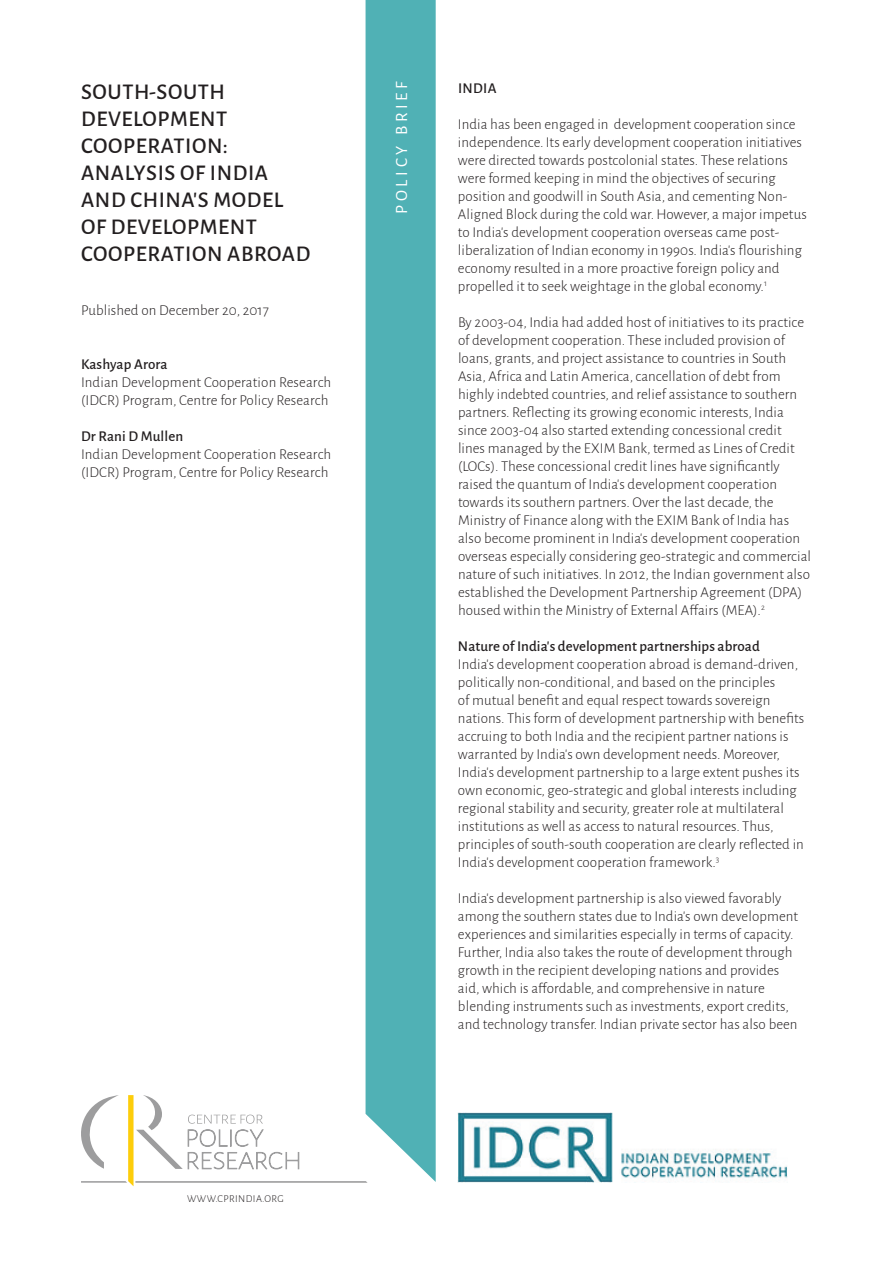
<style>
.page{position:relative;width:893px;height:1263px;background:#fff}
.page>*{position:absolute;margin:0;border:0;box-sizing:border-box;transform-origin:0 0}
.t1{font:500 22.5px/27px "Alegreya Sans";letter-spacing:.025em;color:#231f20}
.t2{font:17.25px "Alegreya Sans";letter-spacing:.215em;color:#fff}
.t3{font:300 15px/18px "Alegreya Sans";letter-spacing:.005em;color:#231f20}
.t4{font:500 15px "Alegreya Sans";letter-spacing:.005em;color:#231f20}
.t5{font:300 10.5px "Alegreya Sans";letter-spacing:.04em;color:#231f20}
</style>
<div class="page">
<div style="left:366px;top:0;width:70px;height:1182px;background:#50b1b5"></div>
<svg style="left:81px;top:1095px;width:287px;height:91px"></svg>
<img style="left:457px;top:1112px;width:330px;height:71px">
<h1 class="t1" style="left:81px;top:79px;width:231px">SOUTH-SOUTH<br>DEVELOPMENT<br>COOPERATION:<br>ANALYSIS OF INDIA<br>AND CHINA’S MODEL<br>OF DEVELOPMENT<br>COOPERATION ABROAD</h1>
<p class="t3" style="left:81px;top:302px;width:189px">Published on December 20, 2017</p>
<p class="t4" style="left:81px;top:356px;width:88px">Kashyap Arora</p>
<p class="t3" style="left:81px;top:374px;width:252px">Indian Development Cooperation Research (IDCR) Program, Centre for Policy Research</p>
<p class="t4" style="left:81px;top:428px;width:104px">Dr Rani D Mullen</p>
<p class="t3" style="left:81px;top:446px;width:252px">Indian Development Cooperation Research (IDCR) Program, Centre for Policy Research</p>
<p class="t5" style="left:187px;top:1192px;width:98px">WWW.CPRINDIA.ORG</p>
<p class="t2" style="left:392px;top:214px;width:134px;rotate:-90deg">POLICY BRIEF</p>
<p class="t4" style="left:458px;top:80px;width:40px">INDIA</p>
<p class="t3" style="left:458px;top:116px;width:350px">India has been engaged in development cooperation since independence. Its early development cooperation initiatives were directed towards postcolonial states. These relations were formed keeping in mind the objectives of securing position and goodwill in South Asia, and cementing Non-Aligned Block during the cold war. However, a major impetus to India’s development cooperation overseas came post&shy;liberalization of Indian economy in 1990s. India’s flourishing economy resulted in a more proactive foreign policy and propelled it to seek weightage in the global economy.<sup>1</sup></p>
<p class="t3" style="left:458px;top:314px;width:355px">By 2003-04, India had added host of initiatives to its practice of development cooperation. These included provision of loans, grants, and project assistance to countries in South Asia, Africa and Latin America, cancellation of debt from highly indebted countries, and relief assistance to southern partners. Reflecting its growing economic interests, India since 2003-04 also started extending concessional credit lines managed by the EXIM Bank, termed as Lines of Credit (LOCs). These concessional credit lines have significantly raised the quantum of India’s development cooperation towards its southern partners. Over the last decade, the Ministry of Finance along with the EXIM Bank of India has also become prominent in India’s development cooperation overseas especially considering geo-strategic and commercial nature of such initiatives. In 2012, the Indian government also established the Development Partnership Agreement (DPA) housed within the Ministry of External Affairs (MEA).<sup>2</sup></p>
<p class="t4" style="left:458px;top:638px;width:303px">Nature of India’s development partnerships abroad</p>
<p class="t3" style="left:458px;top:656px;width:348px">India’s development cooperation abroad is demand-driven, politically non-conditional, and based on the principles<br>of mutual benefit and equal respect towards sovereign nations. This form of development partnership with benefits accruing to both India and the recipient partner nations is warranted by India’s own development needs. Moreover, India’s development partnership to a large extent pushes its own economic, geo-strategic and global interests including regional stability and security, greater role at multilateral institutions as well as access to natural resources. Thus, principles of south-south cooperation are clearly reflected in India’s development cooperation framework.<sup>3</sup></p>
<p class="t3" style="left:458px;top:890px;width:342px">India’s development partnership is also viewed favorably among the southern states due to India’s own development experiences and similarities especially in terms of capacity.<br>Further, India also takes the route of development through growth in the recipient developing nations and provides aid, which is affordable, and comprehensive in nature blending instruments such as investments, export credits, and technology transfer. Indian private sector has also been</p>
</div>
